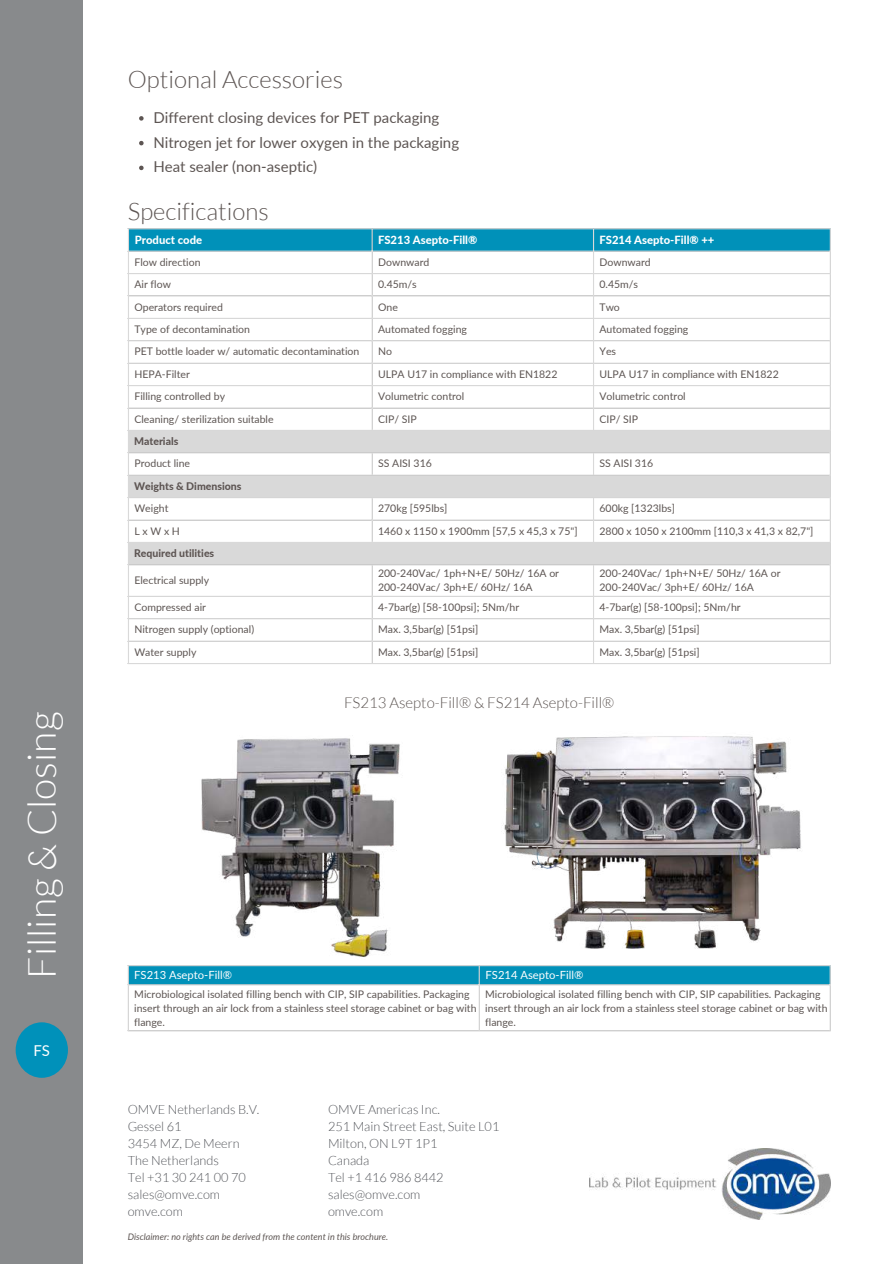
<style>
.page{position:relative;width:894px;height:1264px;background:#fff}
.page>*{position:absolute;margin:0;border:0;box-sizing:border-box;transform-origin:0 0}
.t1{font:300 39px "Lato";color:#fff}
.t2{font:300 24px "Lato";color:#5d5553}
.t3{font:15px/24.8px "Lato";color:#5d5553}
.t4{font:300 15px "Lato";color:#5d5553}
.t5{font:15px "Lato";color:#fff}
.t6{font:300 12.75px/17px "Lato";color:#54565b}
.t7{font:800 11.25px "Lato";color:#fff}
.t8{font:11.25px "Lato";color:#fff}
.t9{font:10.5px/14px "Lato";color:#5d5553}
.t10{font:800 10.5px "Lato";color:#5d5553}
.t11{font:italic 9px "Lato";color:#5d5553}
</style>
<div class="page">
<div style="left:1px;top:0;width:82px;height:1263px;background:#888a8c"></div>
<div style="left:16px;top:1022px;width:52px;height:55px;background:#0091ba;border-radius:50%"></div>
<img style="left:589px;top:1148px;width:241px;height:71px">
<div style="left:129px;top:229px;width:700px;height:21px;background:#0091b9"></div>
<svg style="left:129px;top:431px;width:700px;height:133px;fill:#d9d9d9"></svg>
<hr style="left:128px;top:229px;width:1px;height:434px;background:#d9d9d9">
<hr style="left:371px;top:229px;width:1px;height:201px;background:#d9d9d9">
<svg style="left:371px;top:453px;width:1px;height:21px"></svg>
<hr style="left:371px;top:498px;width:1px;height:44px;background:#d9d9d9">
<hr style="left:371px;top:565px;width:1px;height:98px;background:#d9d9d9">
<hr style="left:592px;top:229px;width:2px;height:201px;background:#d9d9d9">
<hr style="left:592px;top:453px;width:2px;height:21px;background:#d9d9d9">
<hr style="left:592px;top:498px;width:2px;height:44px;background:#d9d9d9">
<hr style="left:592px;top:565px;width:2px;height:98px;background:#d9d9d9">
<hr style="left:829px;top:229px;width:1px;height:434px;background:#d9d9d9">
<hr style="left:128px;top:228px;width:702px;height:1px;background:#d9d9d9">
<hr style="left:128px;top:250px;width:702px;height:2px;background:#d9d9d9">
<hr style="left:128px;top:273px;width:702px;height:1px;background:#d9d9d9">
<hr style="left:128px;top:295px;width:702px;height:1px;background:#d9d9d9">
<hr style="left:128px;top:318px;width:702px;height:1px;background:#d9d9d9">
<hr style="left:128px;top:340px;width:702px;height:1px;background:#d9d9d9">
<hr style="left:128px;top:362px;width:702px;height:2px;background:#d9d9d9">
<hr style="left:128px;top:385px;width:702px;height:1px;background:#d9d9d9">
<hr style="left:128px;top:407px;width:702px;height:1px;background:#d9d9d9">
<hr style="left:128px;top:430px;width:702px;height:1px;background:#d9d9d9">
<hr style="left:128px;top:452px;width:702px;height:1px;background:#d9d9d9">
<hr style="left:128px;top:474px;width:702px;height:2px;background:#d9d9d9">
<hr style="left:128px;top:497px;width:702px;height:1px;background:#d9d9d9">
<hr style="left:128px;top:519px;width:702px;height:1px;background:#d9d9d9">
<hr style="left:128px;top:542px;width:702px;height:1px;background:#d9d9d9">
<hr style="left:128px;top:564px;width:702px;height:1px;background:#d9d9d9">
<hr style="left:128px;top:595px;width:702px;height:2px;background:#d9d9d9">
<hr style="left:128px;top:618px;width:702px;height:1px;background:#d9d9d9">
<hr style="left:128px;top:640px;width:702px;height:1px;background:#d9d9d9">
<hr style="left:128px;top:663px;width:702px;height:1px;background:#d9d9d9">
<div style="left:129px;top:966px;width:700px;height:18px;background:#0091b9"></div>
<hr style="left:128px;top:966px;width:1px;height:64px;background:#d9d9d9">
<hr style="left:478px;top:966px;width:1px;height:64px;background:#d9d9d9">
<hr style="left:829px;top:966px;width:1px;height:64px;background:#d9d9d9">
<hr style="left:128px;top:965px;width:702px;height:1px;background:#d9d9d9">
<hr style="left:128px;top:984px;width:702px;height:1px;background:#d9d9d9">
<hr style="left:128px;top:1030px;width:702px;height:1px;background:#d9d9d9">
<img style="left:201px;top:738px;width:199px;height:219px">
<img style="left:503px;top:736px;width:298px;height:213px">
<svg style="left:139px;top:116px;width:4px;height:5px"></svg>
<svg style="left:139px;top:141px;width:4px;height:4px"></svg>
<svg style="left:139px;top:166px;width:4px;height:4px"></svg>
<h1 class="t1" style="left:17px;top:978px;width:268px;rotate:-90deg">Filling &amp; Closing</h1>
<h3 class="t5" style="left:33px;top:1041px;width:18px">FS</h3>
<h2 class="t2" style="left:128px;top:64px;width:217px">Optional Accessories</h2>
<h3 class="t3" style="left:153px;top:105px;width:307px">Different closing devices for PET packaging<br>Nitrogen jet for lower oxygen in the packaging<br>Heat sealer (non-aseptic)</h3>
<h2 class="t2" style="left:128px;top:197px;width:142px">Specifications</h2>
<p class="t7" style="left:135px;top:233px;width:69px">Product code</p>
<p class="t7" style="left:378px;top:233px;width:101px">FS213 Asepto-Fill®</p>
<p class="t7" style="left:599px;top:233px;width:116px">FS214 Asepto-Fill® ++</p>
<p class="t9" style="left:134px;top:255px;width:68px">Flow direction</p>
<p class="t9" style="left:378px;top:255px;width:53px">Downward</p>
<p class="t9" style="left:599px;top:255px;width:53px">Downward</p>
<p class="t9" style="left:134px;top:277px;width:38px">Air flow</p>
<p class="t9" style="left:378px;top:277px;width:40px">0.45m/s</p>
<p class="t9" style="left:599px;top:277px;width:40px">0.45m/s</p>
<p class="t9" style="left:134px;top:299px;width:90px">Operators required</p>
<p class="t9" style="left:378px;top:299px;width:21px">One</p>
<p class="t9" style="left:599px;top:299px;width:22px">Two</p>
<p class="t9" style="left:134px;top:322px;width:117px">Type of decontamination</p>
<p class="t9" style="left:378px;top:322px;width:90px">Automated fogging</p>
<p class="t9" style="left:599px;top:322px;width:90px">Automated fogging</p>
<p class="t9" style="left:134px;top:344px;width:226px">PET bottle loader w/ automatic decontamination</p>
<p class="t9" style="left:378px;top:344px;width:15px">No</p>
<p class="t9" style="left:599px;top:344px;width:18px">Yes</p>
<p class="t9" style="left:134px;top:367px;width:57px">HEPA-Filter</p>
<p class="t9" style="left:378px;top:367px;width:181px">ULPA U17 in compliance with EN1822</p>
<p class="t9" style="left:599px;top:367px;width:181px">ULPA U17 in compliance with EN1822</p>
<p class="t9" style="left:134px;top:389px;width:92px">Filling controlled by</p>
<p class="t9" style="left:378px;top:389px;width:88px">Volumetric control</p>
<p class="t9" style="left:599px;top:389px;width:88px">Volumetric control</p>
<p class="t9" style="left:134px;top:411px;width:141px">Cleaning/ sterilization suitable</p>
<p class="t9" style="left:378px;top:411px;width:40px">CIP/ SIP</p>
<p class="t9" style="left:599px;top:411px;width:40px">CIP/ SIP</p>
<p class="t10" style="left:134px;top:434px;width:46px">Materials</p>
<p class="t9" style="left:134px;top:456px;width:57px">Product line</p>
<p class="t9" style="left:378px;top:456px;width:55px">SS AISI 316</p>
<p class="t9" style="left:599px;top:456px;width:55px">SS AISI 316</p>
<p class="t10" style="left:134px;top:479px;width:109px">Weights &amp; Dimensions</p>
<p class="t9" style="left:134px;top:501px;width:36px">Weight</p>
<p class="t9" style="left:378px;top:501px;width:71px">270kg [595lbs]</p>
<p class="t9" style="left:599px;top:501px;width:77px">600kg [1323lbs]</p>
<p class="t9" style="left:134px;top:523px;width:47px">LxWxH</p>
<p class="t9" style="left:378px;top:523px;width:201px">1460 x 1150 x 1900mm [57,5 x 45,3 x 75"]</p>
<p class="t9" style="left:599px;top:523px;width:215px">2800 x 1050 x 2100mm [110,3 x 41,3 x 82,7"]</p>
<p class="t10" style="left:134px;top:546px;width:82px">Required utilities</p>
<p class="t9" style="left:134px;top:572px;width:76px">Electrical supply</p>
<p class="t9" style="left:378px;top:565px;width:182px">200-240Vac/ 1ph+N+E/ 50Hz/ 16A or<br>200-240Vac/ 3ph+E/ 60Hz/ 16A</p>
<p class="t9" style="left:599px;top:565px;width:182px">200-240Vac/ 1ph+N+E/ 50Hz/ 16A or<br>200-240Vac/ 3ph+E/ 60Hz/ 16A</p>
<p class="t9" style="left:134px;top:600px;width:73px">Compressed air</p>
<p class="t9" style="left:378px;top:600px;width:143px">4-7bar(g) [58-100psi]; 5Nm/hr</p>
<p class="t9" style="left:599px;top:600px;width:143px">4-7bar(g) [58-100psi]; 5Nm/hr</p>
<p class="t9" style="left:134px;top:622px;width:121px">Nitrogen supply (optional)</p>
<p class="t9" style="left:378px;top:622px;width:102px">Max. 3,5bar(g) [51psi]</p>
<p class="t9" style="left:599px;top:622px;width:102px">Max. 3,5bar(g) [51psi]</p>
<p class="t9" style="left:134px;top:644px;width:63px">Water supply</p>
<p class="t9" style="left:378px;top:644px;width:102px">Max. 3,5bar(g) [51psi]</p>
<p class="t9" style="left:599px;top:644px;width:102px">Max. 3,5bar(g) [51psi]</p>
<h3 class="t4" style="left:344px;top:692px;width:272px">FS213 Asepto-Fill® &amp; FS214 Asepto-Fill®</h3>
<p class="t8" style="left:134px;top:968px;width:99px">FS213 Asepto-Fill®</p>
<p class="t8" style="left:485px;top:968px;width:99px">FS214 Asepto-Fill®</p>
<p class="t9" style="left:134px;top:986px;width:344px">Microbiological isolated filling bench with CIP, SIP capabilities. Packaging insert through an air lock from a stainless steel storage cabinet or bag with flange.</p>
<p class="t9" style="left:485px;top:986px;width:344px">Microbiological isolated filling bench with CIP, SIP capabilities. Packaging insert through an air lock from a stainless steel storage cabinet or bag with flange.</p>
<p class="t6" style="left:128px;top:1100px;width:133px">OMVE Netherlands B.V.<br>Gessel 61<br>3454 MZ, De Meern<br>The Netherlands<br>Tel +31 30 241 00 70 sales@omve.com omve.com</p>
<p class="t6" style="left:328px;top:1100px;width:173px">OMVE Americas Inc.<br>251 Main Street East, Suite L01<br>Milton, ON L9T 1P1<br>Canada<br>Tel +1 416 986 8442 sales@omve.com<br>omve.com</p>
<p class="t11" style="left:128px;top:1231px;width:262px">Disclaimer: no rights can be derived from the content in this brochure.</p>
</div>
